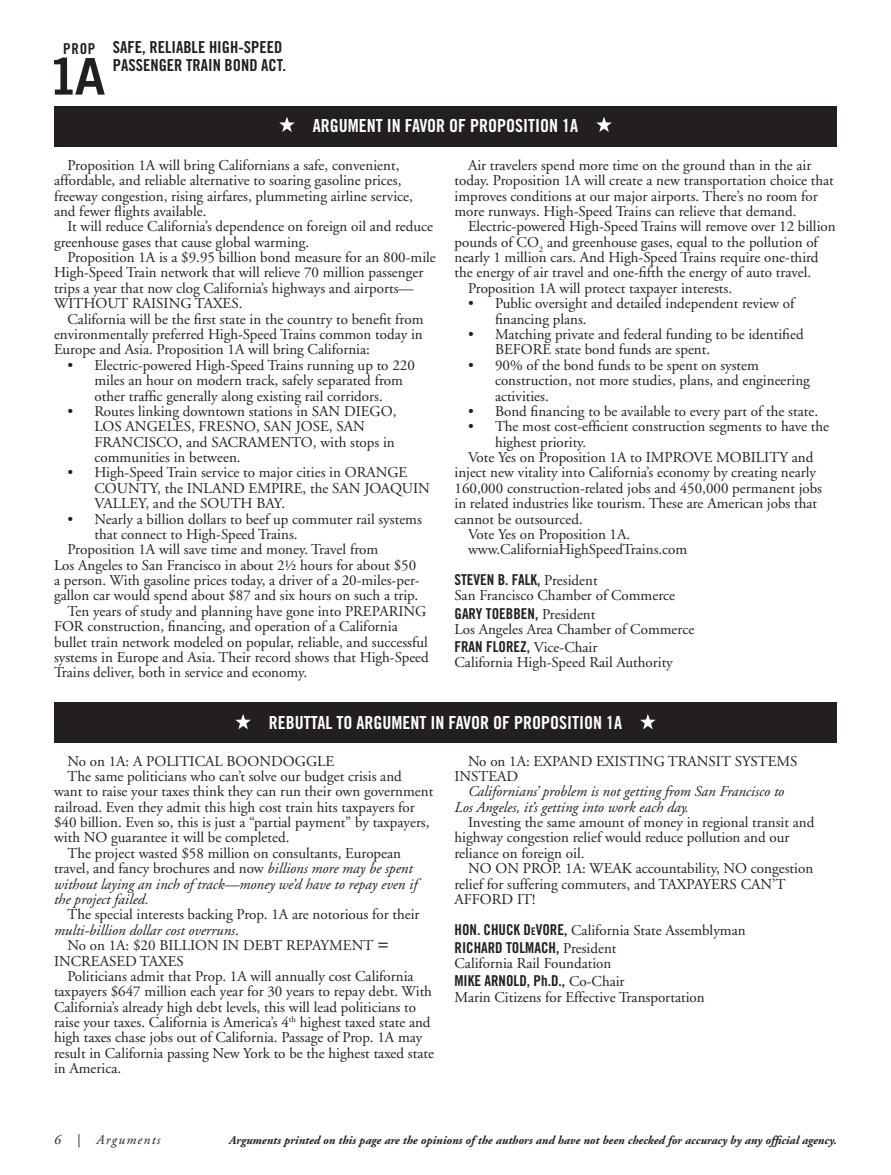
<style>
.page{position:relative;width:891px;height:1175px;background:#fff}
.page>*{position:absolute;margin:0;border:0;box-sizing:border-box;transform-origin:0 0}
.t1{font:50.7px "Trade Gothic Bold Two";color:#231f20}
.subhead_white{font:18px "Trade Gothic Bold Cond Twenty";color:#fff}
.heading_small_measur{font:16.5px/18.1px "Trade Gothic Bold Cond Twenty";color:#231f20}
.text-tight_fit{font:15px/15.3px "Adobe Garamond";color:#231f20}
.text-tight_fit-2{font:italic 15px/15.3px "Adobe Garamond";color:#231f20}
.text-tight_fit-3{font:15px "Trade Gothic Bold Cond Twenty";color:#231f20}
.Page_Footer_-_Left{font:italic 13.5px "Adobe Garamond";letter-spacing:.1em;color:#231f20}
.Page_Footer_-_Left-2{font:italic 700 12px "Adobe Garamond";color:#231f20}
.s1{font-family:"Trade Gothic Bold Cond Twenty"}
.s2{font-style:normal}
.s3{font-style:italic}
.s4{font-size:24px}
.s5{font-size:10.5px}
</style>
<div class="page">
<div style="left:54px;top:702px;width:783px;height:40px;background:#231f20"></div>
<svg style="left:235px;top:714px;width:16px;height:15px"></svg>
<svg style="left:640px;top:714px;width:16px;height:15px"></svg>
<div style="left:54px;top:106px;width:783px;height:41px;background:#231f20"></div>
<svg style="left:279px;top:117px;width:16px;height:15px"></svg>
<svg style="left:596px;top:117px;width:16px;height:15px"></svg>
<p class="text-tight_fit-3" style="left:63px;top:39px;width:34px">PROP</p>
<p class="t1" style="left:47px;top:58px;width:60px">1A</p>
<p class="heading_small_measur" style="left:113px;top:38px;width:175px">SAFE, RELIABLE HIGH-SPEED<br>PASSENGER TRAIN BOND ACT.</p>
<p class="subhead_white" style="left:313px;top:115px;width:267px">ARGUMENT IN FAVOR OF PROPOSITION 1A</p>
<p class="text-tight_fit" style="left:54px;top:158px;width:360px;text-indent:14px">Proposition 1A will bring Californians a safe, convenient, affordable, and reliable alternative to soaring gasoline prices, freeway congestion, rising airfares, plummeting airline service, and fewer flights available.</p>
<p class="text-tight_fit" style="left:54px;top:219px;width:381px;text-indent:14px">It will reduce California’s dependence on foreign oil and reduce greenhouse gases that cause global warming.</p>
<p class="text-tight_fit" style="left:54px;top:250px;width:383px;text-indent:14px">Proposition 1A is a $9.95 billion bond measure for an 800-mile High-Speed Train network that will relieve 70 million passenger trips a year that now clog California’s highways and airports— WITHOUT RAISING TAXES.</p>
<p class="text-tight_fit" style="left:54px;top:311px;width:371px;text-align:justify;text-indent:14px">California will be the first state in the country to benefit from environmentally preferred High-Speed Trains common today in Europe and Asia. Proposition 1A will bring California:</p>
<p class="text-tight_fit" style="left:94px;top:358px;width:322px;text-indent:-27px">• Electric-powered High-Speed Trains running up to 220 miles an hour on modern track, safely separated from other traffic generally along existing rail corridors.</p>
<p class="text-tight_fit" style="left:94px;top:404px;width:303px;text-indent:-27px">• Routes linking downtown stations in SAN DIEGO, LOS ANGELES, FRESNO, SAN JOSE, SAN FRANCISCO, and SACRAMENTO, with stops in communities in between.</p>
<p class="text-tight_fit" style="left:94px;top:465px;width:337px;text-indent:-27px">• High-Speed Train service to major cities in ORANGE<br>COUNTY, the INLAND EMPIRE, the SAN JOAQUIN<br>VALLEY, and the SOUTH BAY.</p>
<p class="text-tight_fit" style="left:94px;top:511px;width:329px;text-indent:-27px">• Nearly a billion dollars to beef up commuter rail systems that connect to High-Speed Trains.</p>
<p class="text-tight_fit" style="left:54px;top:542px;width:367px;text-indent:14px">Proposition 1A will save time and money. Travel from<br>Los Angeles to San Francisco in about 2½ hours for about $50 a person. With gasoline prices today, a driver of a 20-miles-per&shy;gallon car would spend about $87 and six hours on such a trip.</p>
<p class="text-tight_fit" style="left:54px;top:604px;width:376px;text-indent:14px">Ten years of study and planning have gone into PREPARING FOR construction, financing, and operation of a California bullet train network modeled on popular, reliable, and successful systems in Europe and Asia. Their record shows that High-Speed Trains deliver, both in service and economy.</p>
<p class="text-tight_fit" style="left:454px;top:158px;width:381px;text-indent:14px">Air travelers spend more time on the ground than in the air today. Proposition 1A will create a new transportation choice that improves conditions at our major airports. There’s no room for more runways. High-Speed Trains can relieve that demand.</p>
<p class="text-tight_fit" style="left:454px;top:219px;width:383px;text-indent:14px">Electric-powered High-Speed Trains will remove over 12 billion pounds of CO<sub>2</sub> and greenhouse gases, equal to the pollution of nearly 1 million cars. And High-Speed Trains require one-third the energy of air travel and one-fifth the energy of auto travel.</p>
<p class="text-tight_fit" style="left:468px;top:281px;width:266px">Proposition 1A will protect taxpayer interests.</p>
<p class="text-tight_fit" style="left:495px;top:296px;width:301px;text-indent:-27px">• Public oversight and detailed independent review of financing plans.</p>
<p class="text-tight_fit" style="left:495px;top:327px;width:310px;text-indent:-27px">• Matching private and federal funding to be identified<br>BEFORE state bond funds are spent.</p>
<p class="text-tight_fit" style="left:495px;top:358px;width:316px;text-indent:-27px">• 90% of the bond funds to be spent on system construction, not more studies, plans, and engineering activities.</p>
<p class="text-tight_fit" style="left:468px;top:404px;width:352px">• Bond financing to be available to every part of the state.</p>
<p class="text-tight_fit" style="left:495px;top:419px;width:336px;text-indent:-27px">• The most cost-efficient construction segments to have the highest priority.</p>
<p class="text-tight_fit" style="left:454px;top:450px;width:369px;text-indent:14px">Vote Yes on Proposition 1A to IMPROVE MOBILITY and inject new vitality into California’s economy by creating nearly 160,000 construction-related jobs and 450,000 permanent jobs in related industries like tourism. These are American jobs that cannot be outsourced.</p>
<p class="text-tight_fit" style="left:468px;top:527px;width:164px">Vote Yes on Proposition 1A.</p>
<p class="text-tight_fit" style="left:468px;top:542px;width:221px">www.CaliforniaHighSpeedTrains.com</p>
<p class="text-tight_fit-3" style="left:454px;top:570px;width:15px">STEVEN</p>
<p class="text-tight_fit" style="left:454px;top:573px;width:222px;text-indent:43px"><span class="s1">B. FALK,</span> President<br>San Francisco Chamber of Commerce</p>
<p class="text-tight_fit-3" style="left:454px;top:604px;width:40px">GARY TOEBBEN</p>
<p class="text-tight_fit" style="left:454px;top:606px;width:241px;text-indent:81px"><span class="s1">,</span> President<br>Los Angeles Area Chamber of Commerce</p>
<p class="text-tight_fit-3" style="left:454px;top:637px;width:40px">FRAN FLORE</p>
<p class="text-tight_fit" style="left:454px;top:640px;width:220px;text-indent:66px"><span class="s1">Z,</span> Vice-Chair<br>California High-Speed Rail Authority</p>
<p class="subhead_white" style="left:269px;top:712px;width:355px">REBUTTAL TO ARGUMENT IN FAVOR OF PROPOSITION 1A</p>
<p class="text-tight_fit" style="left:68px;top:753px;width:268px">No on 1A: A POLITICAL BOONDOGGLE</p>
<p class="text-tight_fit" style="left:54px;top:769px;width:381px;text-indent:14px">The same politicians who can’t solve our budget crisis and want to raise your taxes think they can run their own government railroad. Even they admit this high cost train hits taxpayers for $40 billion. Even so, this is just a “partial payment” by taxpayers, with NO guarantee it will be completed.</p>
<p class="text-tight_fit-2" style="left:54px;top:846px;width:365px;text-indent:14px"><span class="s2">The project wasted $58 million on consultants, European travel, and fancy brochures and now</span> billions more may be spent without laying an inch of track—money we’d have to repay even if the project failed.</p>
<p class="text-tight_fit" style="left:54px;top:907px;width:367px;text-indent:14px">The special interests backing Prop. 1A are notorious for their <span class="s3">multi-billion dollar cost overruns</span>.</p>
<p class="text-tight_fit" style="left:54px;top:938px;width:337px;text-indent:14px">No on 1A: $20 BILLION IN DEBT REPAYMENT <span class="s4">=<br></span>INCREASED TAXES</p>
<p class="text-tight_fit" style="left:54px;top:968px;width:382px;text-indent:14px">Politicians admit that Prop. 1A will annually cost California taxpayers $647 million each year for 30 years to repay debt. With California’s already high debt levels, this will lead politicians to raise your taxes. California is America’s 4<sup>th</sup> highest taxed state and high taxes chase jobs out of California. Passage of Prop. 1A may result in California passing New York to be the highest taxed state in America.</p>
<p class="text-tight_fit" style="left:454px;top:753px;width:345px;text-indent:14px">No on 1A: EXPAND EXISTING TRANSIT SYSTEMS<br>INSTEAD</p>
<p class="text-tight_fit-2" style="left:454px;top:784px;width:331px;text-indent:14px">Californians’ problem is not getting from San Francisco to<br>Los Angeles, it’s getting into work each day.</p>
<p class="text-tight_fit" style="left:454px;top:815px;width:361px;text-indent:14px">Investing the same amount of money in regional transit and highway congestion relief would reduce pollution and our reliance on foreign oil.</p>
<p class="text-tight_fit" style="left:454px;top:861px;width:360px;text-indent:14px">NO ON PROP. 1A: WEAK accountability, NO congestion relief for suffering commuters, and TAXPAYERS CAN’T<br>AFFORD IT!</p>
<p class="text-tight_fit-3" style="left:454px;top:920px;width:90px">HON. CHUCK D<span class="s5">e</span>VORE</p>
<p class="text-tight_fit" style="left:564px;top:922px;width:183px"><span class="s1">,</span> California State Assemblyman</p>
<p class="text-tight_fit-3" style="left:454px;top:938px;width:15px">RICHARD</p>
<p class="text-tight_fit-3" style="left:506px;top:938px;width:14px">TOLMACH</p>
<p class="text-tight_fit" style="left:454px;top:940px;width:164px;text-indent:102px"><span class="s1">,</span> President<br>California Rail Foundation</p>
<p class="text-tight_fit-3" style="left:454px;top:971px;width:52px">MIKE ARNOLD</p>
<p class="text-tight_fit" style="left:454px;top:974px;width:252px;text-align:center"><span class="s1">, PH.D.,</span> Co-Chair<br>Marin Citizens for Effective Transportation</p>
<p class="Page_Footer_-_Left" style="left:54px;top:1132px;width:108px">6 | Arguments</p>
<p class="Page_Footer_-_Left-2" style="left:229px;top:1133px;width:609px">Arguments printed on this page are the opinions of the authors and have not been checked for accuracy by any official agency.</p>
</div>
